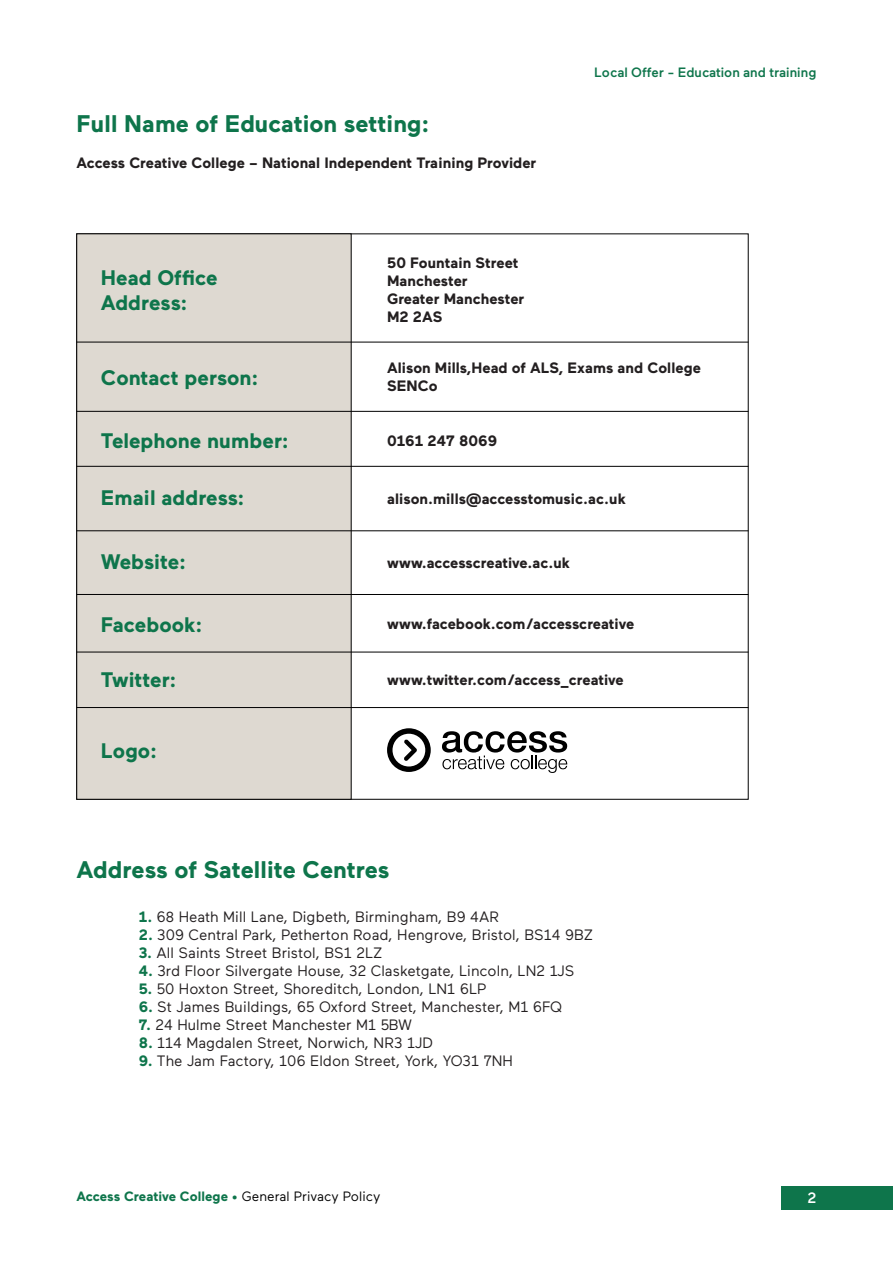
<style>
.page{position:relative;width:893px;height:1263px;background:#fff}
.page>*{position:absolute;margin:0;border:0;box-sizing:border-box;transform-origin:0 0}
.t1{font:700 24px "Maax";color:#0e754b}
.t2{font:700 21px "Maax";color:#0e754b}
.t3{font:15px "Maax";color:#231f20}
.t4{font:700 15px/18px "Maax";color:#231f20}
.t5{font:500 15px "Maax";color:#fff}
.t6{font:700 13.5px "Maax";color:#0e754b}
.t7{font:500 13.5px "Maax";color:#0e754b}
.s1{font-weight:700;color:#0e754b}
.s2{font-weight:400;color:#000}
</style>
<div class="page">
<div style="left:781px;top:1186px;width:112px;height:24px;background:#0e754b"></div>
<svg style="left:387px;top:728px;width:44px;height:44px"></svg>
<svg style="left:442px;top:731px;width:125px;height:42px"></svg>
<div style="left:77px;top:234px;width:274px;height:565px;background:#ded9d1"></div>
<hr style="left:77px;top:342px;width:671px;height:1px;background:#000">
<hr style="left:77px;top:411px;width:671px;height:1px;background:#000">
<hr style="left:77px;top:466px;width:671px;height:1px;background:#000">
<hr style="left:77px;top:530px;width:671px;height:1px;background:#000">
<hr style="left:77px;top:594px;width:671px;height:1px;background:#000">
<hr style="left:77px;top:652px;width:671px;height:1px;background:#000">
<hr style="left:77px;top:707px;width:671px;height:1px;background:#000">
<p class="t1" style="left:77px;top:111px;width:354px">Full Name of Education setting:</p>
<p class="t4" style="left:77px;top:153px;width:461px">Access Creative College – National Independent Training Provider</p>
<p class="t2" style="left:101px;top:266px;width:118px">Head Office</p>
<p class="t2" style="left:101px;top:291px;width:88px">Address:</p>
<p class="t4" style="left:387px;top:254px;width:133px">50 Fountain Street</p>
<p class="t4" style="left:387px;top:272px;width:82px">Manchester</p>
<p class="t4" style="left:387px;top:290px;width:139px">Greater Manchester</p>
<p class="t4" style="left:387px;top:308px;width:57px">M2 2AS</p>
<p class="t7" style="left:594px;top:65px;width:224px">Local Offer - Education and training</p>
<p class="t2" style="left:101px;top:366px;width:159px">Contact person:</p>
<p class="t2" style="left:101px;top:429px;width:189px">Telephone number:</p>
<p class="t2" style="left:101px;top:486px;width:145px">Email address:</p>
<p class="t2" style="left:101px;top:551px;width:87px">Website:</p>
<p class="t2" style="left:101px;top:613px;width:103px">Facebook:</p>
<p class="t2" style="left:101px;top:668px;width:77px">Twitter:</p>
<p class="t2" style="left:101px;top:740px;width:57px">Logo:</p>
<p class="t4" style="left:387px;top:359px;width:315px">Alison Mills,Head of ALS, Exams and College<br>SENCo</p>
<p class="t4" style="left:387px;top:432px;width:112px">0161 247 8069</p>
<p class="t4" style="left:387px;top:490px;width:240px">alison.mills@accesstomusic.ac.uk</p>
<p class="t4" style="left:387px;top:554px;width:185px">www.accesscreative.ac.uk</p>
<p class="t4" style="left:387px;top:615px;width:249px">www.facebook.com/accesscreative</p>
<p class="t4" style="left:387px;top:671px;width:238px">www.twitter.com/access_creative</p>
<p class="t1" style="left:77px;top:856px;width:315px">Address of Satellite Centres</p>
<p class="t3" style="left:139px;top:909px;width:362px"><span class="s1">1.</span> 68 Heath Mill Lane, Digbeth, Birmingham, B9 4AR</p>
<p class="t3" style="left:139px;top:927px;width:456px"><span class="s1">2.</span> 309 Central Park, Petherton Road, Hengrove, Bristol, BS14 9BZ</p>
<p class="t3" style="left:139px;top:945px;width:245px"><span class="s1">3.</span> All Saints Street Bristol, BS1 2LZ</p>
<p class="t3" style="left:139px;top:963px;width:437px"><span class="s1">4.</span> 3rd Floor Silvergate House, 32 Clasketgate, Lincoln, LN2 1JS</p>
<p class="t3" style="left:139px;top:981px;width:349px"><span class="s1">5.</span> 50 Hoxton Street, Shoreditch, London, LN1 6LP</p>
<p class="t3" style="left:139px;top:999px;width:425px"><span class="s1">6.</span> St James Buildings, 65 Oxford Street, Manchester, M1 6FQ</p>
<p class="t3" style="left:139px;top:1017px;width:274px"><span class="s1">7.</span> 24 Hulme Street Manchester M1 5BW</p>
<p class="t3" style="left:139px;top:1035px;width:296px"><span class="s1">8.</span> 114 Magdalen Street, Norwich, NR3 1JD</p>
<p class="t3" style="left:139px;top:1053px;width:376px"><span class="s1">9.</span> The Jam Factory, 106 Eldon Street, York, YO31 7NH</p>
<p class="t6" style="left:77px;top:1189px;width:305px">Access Creative College • <span class="s2">General Privacy Policy</span></p>
<p class="t5" style="left:807px;top:1190px;width:11px">2</p>
</div>
